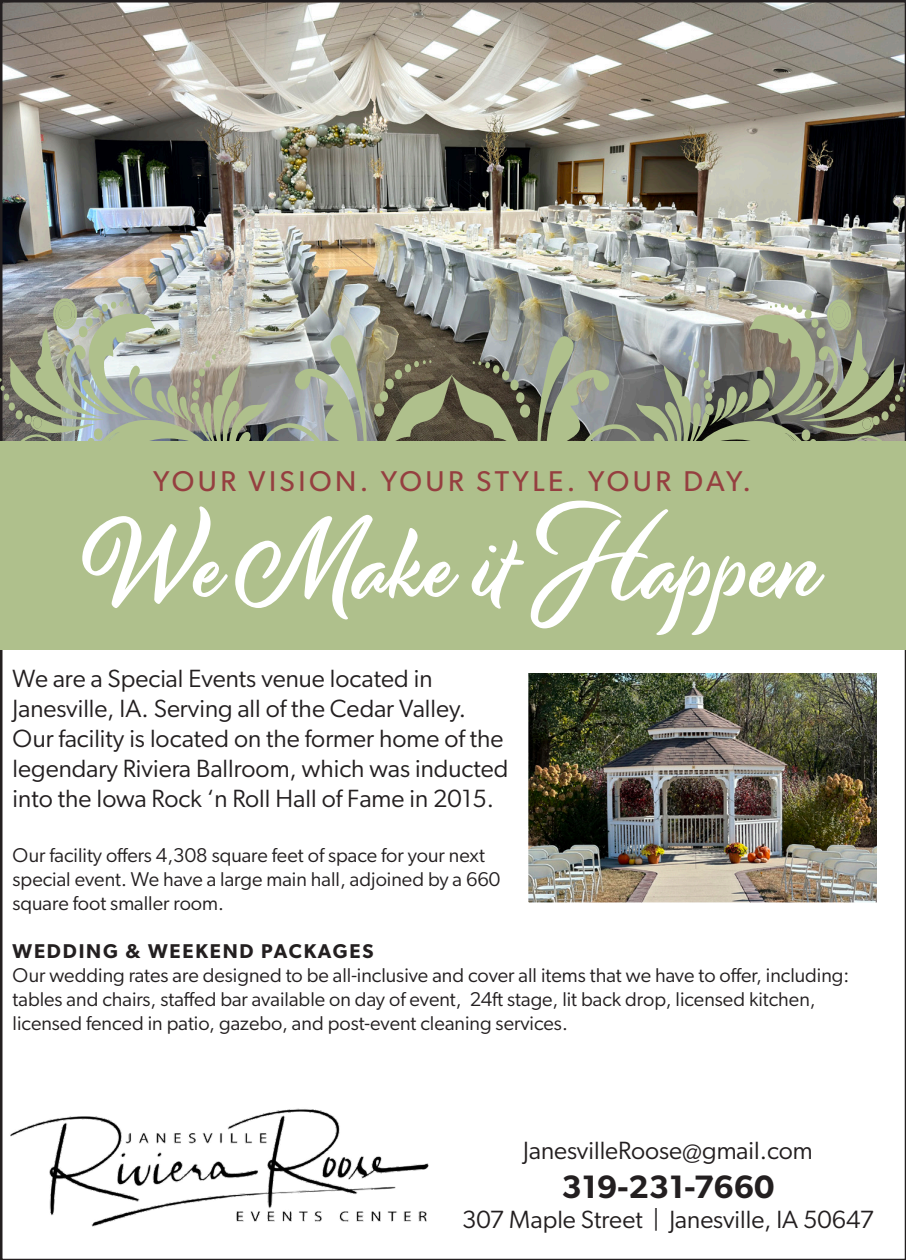
<style>
.page{position:relative;width:906px;height:1260px;background:#fff}
.page>*{position:absolute;margin:0;border:0;box-sizing:border-box;transform-origin:0 0}
.t1{font:104px "Modish";color:#fff}
.t2{font:600 32.5px "Gibson";color:#231f20}
.t3{font:28.75px "Gibson";letter-spacing:.12em;color:#953f40}
.t4{font:25px/30px "Gibson";color:#231f20}
.t5{font:20px/24px "Gibson";color:#231f20}
.t6{font:600 20px "Gibson";letter-spacing:.09em;color:#231f20}
</style>
<div class="page">
<img style="left:3px;top:3px;width:900px;height:438px">
<img style="left:10px;top:1108px;width:419px;height:119px">
<div style="left:0;top:441px;width:906px;height:209px;background:#afc08c"></div>
<img style="left:0;top:297px;width:367px;height:144px">
<svg style="left:373px;top:360px;width:158px;height:81px;background:#727158"></svg>
<svg style="left:537px;top:298px;width:369px;height:143px;background:#8d9281"></svg>
<img style="left:529px;top:674px;width:347px;height:228px">
<div style="left:522px;top:667px;width:361px;height:242px;border:6px solid #fff"></div>
<p class="t3" style="left:153px;top:464px;width:599px">YOUR VISION. YOUR STYLE. YOUR DAY.</p>
<p class="t1" style="left:82px;top:498px;width:741px">We Make it Happen</p>
<p class="t4" style="left:13px;top:663px;width:497px">We are a Special Events venue located in Janesville, IA. Serving all of the Cedar Valley.<br>Our facility is located on the former home of the legendary Riviera Ballroom, which was inducted into the Iowa Rock ‘n Roll Hall of Fame in 2015.</p>
<p class="t5" style="left:13px;top:843px;width:489px">Our facility offers 4,308 square feet of space for your next special event. We have a large main hall, adjoined by a 660 square foot smaller room.</p>
<p class="t6" style="left:13px;top:939px;width:362px">WEDDING &amp; WEEKEND PACKAGES</p>
<p class="t5" style="left:13px;top:963px;width:838px">Our wedding rates are designed to be all-inclusive and cover all items that we have to offer, including: tables and chairs, staffed bar available on day of event, 24ft stage, lit back drop, licensed kitchen, licensed fenced in patio, gazebo, and post-event cleaning services.</p>
<p class="t4" style="left:523px;top:1135px;width:291px">JanesvilleRoose@gmail.com</p>
<p class="t2" style="left:561px;top:1168px;width:214px">319-231-7660</p>
<p class="t4" style="left:462px;top:1204px;width:413px">307 Maple Street | Janesville, IA 50647</p>
</div>
